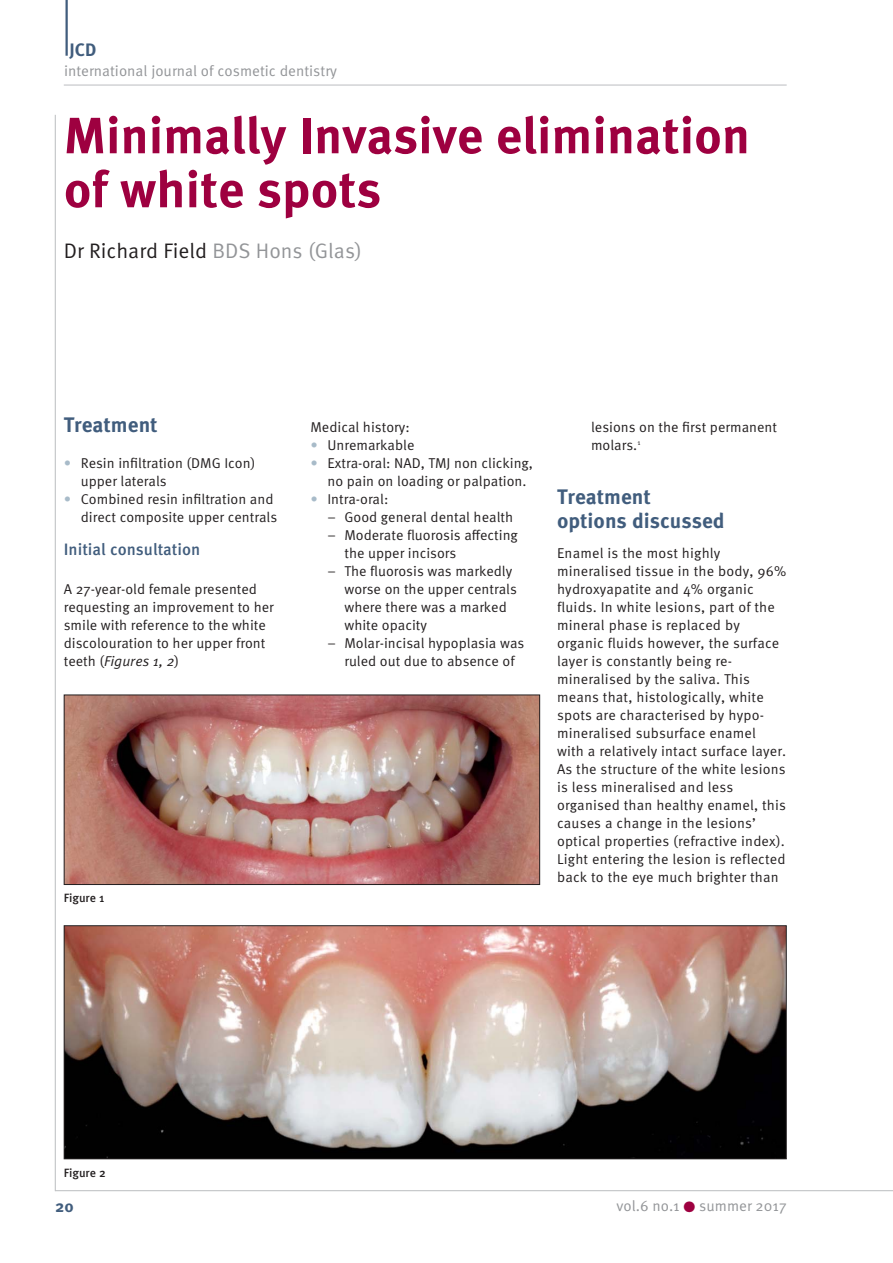
<style>
.page{position:relative;width:893px;height:1263px;background:#fff}
.page>*{position:absolute;margin:0;border:0;box-sizing:border-box;transform-origin:0 0}
.t1{font:700 51px/54px "Meta Pro";color:#9e0040}
.t2{font:700 21px/24px "Meta Pro";color:#415d7d}
.t3{font:21px "Meta Pro";color:#231f20}
.t4{font:700 18px "Meta Pro";color:#415d7d}
.t5{font:500 16.5px "Meta Pro";color:#415d7d}
.t6{font:700 16.5px "Meta Pro";color:#415d7d}
.t7{font:15px "Meta Pro";color:#939598}
.t8{font:14.25px/18px "Meta Pro";letter-spacing:.01em;color:#231f20}
.t9{font:500 12px "Meta Pro";color:#231f20}
.s1{color:#939598}
.s2{color:#a8bbc9}
.s3{font-style:italic}
.s4{color:#9e0040}
</style>
<div class="page">
<hr style="left:55px;top:115px;width:1px;height:1076px;background:#bbbdc0">
<hr style="left:55px;top:1190px;width:838px;height:1px;background:#bbbdc0">
<hr style="left:64px;top:85px;width:723px;height:1px;background:#bbbdc0">
<hr style="left:66px;top:0;width:2px;height:56px;background:#415d7d">
<img style="left:66px;top:927px;width:719px;height:230px">
<div style="left:64px;top:925px;width:723px;height:234px;border:1px solid #231f20"></div>
<img style="left:66px;top:696px;width:472px;height:187px">
<div style="left:64px;top:694px;width:476px;height:191px;border:1px solid #231f20"></div>
<p class="t4" style="left:69px;top:39px;width:28px">JCD</p>
<p class="t7" style="left:64px;top:65px;width:275px">international journal of cosmetic dentistry</p>
<h1 class="t1" style="left:64px;top:109px;width:688px">Minimally Invasive elimination of white spots</h1>
<h2 class="t3" style="left:64px;top:243px;width:300px">Dr Richard Field <span class="s1">BDS Hons (Glas)</span></h2>
<h2 class="t2" style="left:64px;top:413px;width:95px">Treatment</h2>
<p class="t8" style="left:81px;top:455px;width:176px;text-indent:-17px"><span class="s2">•</span> Resin infiltration (DMG Icon) upper laterals</p>
<p class="t8" style="left:64px;top:491px;width:215px;text-align:right"><span class="s2">•</span> Combined resin infiltration and direct composite upper centrals</p>
<p class="t5" style="left:64px;top:540px;width:138px">Initial consultation</p>
<p class="t8" style="left:64px;top:581px;width:212px">A 27-year-old female presented requesting an improvement to her smile with reference to the white discolouration to her upper front teeth (<span class="s3">Figures 1, 2</span>)</p>
<p class="t9" style="left:64px;top:891px;width:42px">Figure 1</p>
<p class="t8" style="left:310px;top:419px;width:101px">Medical history:</p>
<p class="t8" style="left:310px;top:437px;width:106px"><span class="s2">•</span> Unremarkable</p>
<p class="t8" style="left:327px;top:455px;width:207px;text-indent:-17px"><span class="s2">•</span> Extra-oral: NAD, TMJ non clicking, no pain on loading or palpation.</p>
<p class="t8" style="left:310px;top:491px;width:79px"><span class="s2">•</span> Intra-oral:</p>
<p class="t8" style="left:327px;top:509px;width:187px">– Good general dental health</p>
<p class="t8" style="left:344px;top:527px;width:175px;text-indent:-17px">– Moderate fluorosis affecting the upper incisors</p>
<p class="t8" style="left:344px;top:563px;width:174px;text-indent:-17px">– The fluorosis was markedly worse on the upper centrals where there was a marked white opacity</p>
<p class="t8" style="left:327px;top:635px;width:198px;text-align:center">– Molar-incisal hypoplasia was ruled out due to absence of</p>
<p class="t8" style="left:591px;top:419px;width:187px">lesions on the first permanent molars.<sup>1</sup></p>
<h2 class="t2" style="left:557px;top:485px;width:169px">Treatment options discussed</h2>
<p class="t8" style="left:557px;top:545px;width:231px">Enamel is the most highly mineralised tissue in the body, 96% hydroxyapatite and 4% organic fluids. In white lesions, part of the mineral phase is replaced by organic fluids however, the surface layer is constantly being re&shy;mineralised by the saliva. This means that, histologically, white spots are characterised by hypo&shy;mineralised subsurface enamel<br>with a relatively intact surface layer.<br>As the structure of the white lesions is less mineralised and less organised than healthy enamel, this causes a change in the lesions’ optical properties (refractive index).<br>Light entering the lesion is reflected back to the eye much brighter than</p>
<p class="t9" style="left:64px;top:1165px;width:44px">Figure 2</p>
<p class="t6" style="left:55px;top:1196px;width:20px">20</p>
<p class="t7" style="left:616px;top:1199px;width:172px">vol.6 no.1 <span class="s4">●</span> summer 2017</p>
</div>
